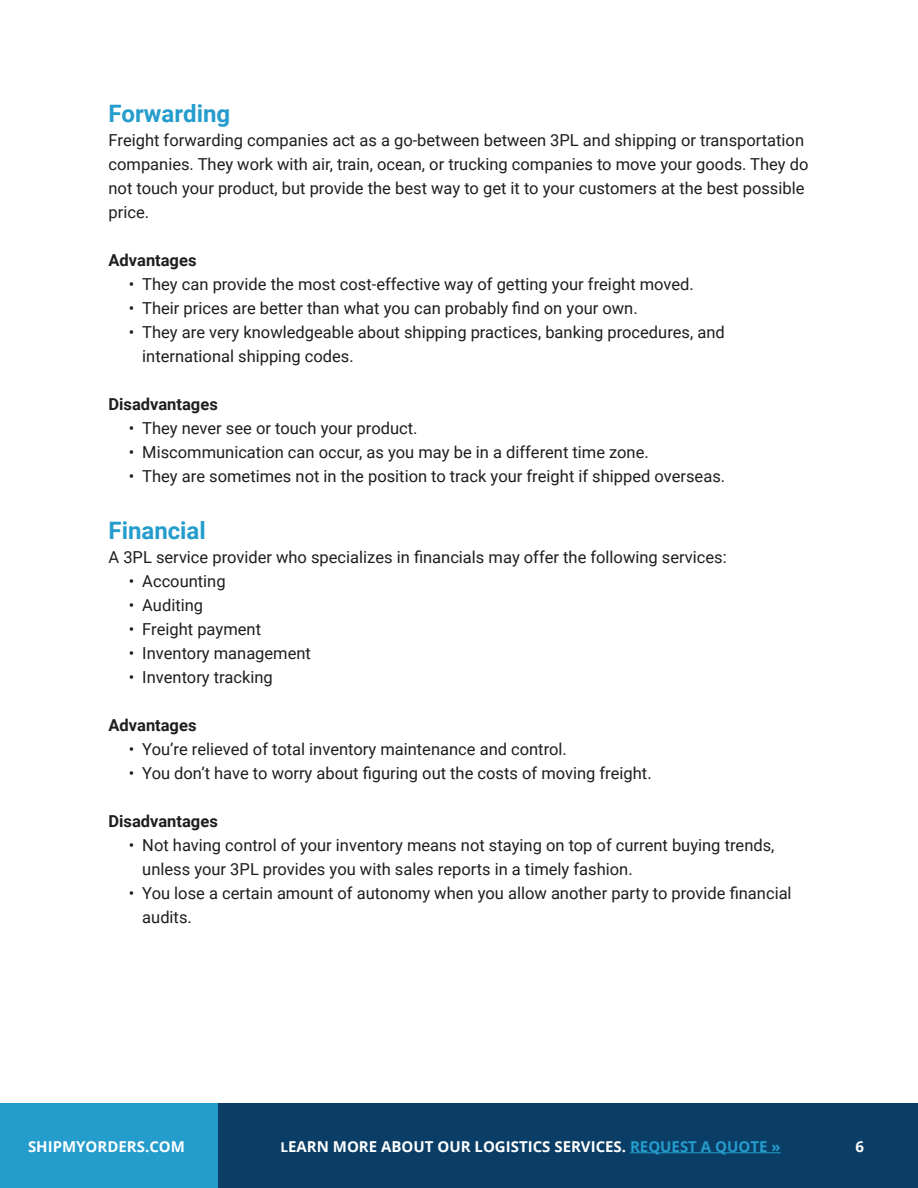
<style>
.page{position:relative;width:918px;height:1188px;background:#fff}
.page>*{position:absolute;margin:0;border:0;box-sizing:border-box;transform-origin:0 0}
.t1{font:700 24px "Roboto";color:#249ccc}
.t2{font:16.5px/24px "Roboto";color:#201d1e}
.t3{font:700 16.5px "Roboto";color:#201d1e}
.t4{font:700 15px "Open Sans";color:#fff}
.s1{font-size:13.5px}
.s2{color:#249ccc}
</style>
<div class="page">
<div style="left:217px;top:1104px;width:701px;height:84px;background:#0b3e66"></div>
<div style="left:0;top:1104px;width:217px;height:84px;background:#249ccc"></div>
<hr style="left:630px;top:1152px;width:151px;height:1px;background:#249ccc">
<h1 class="t1" style="left:109px;top:97px;width:123px">Forwarding</h1>
<p class="t2" style="left:109px;top:128px;width:702px">Freight forwarding companies act as a go-between between 3PL and shipping or transportation companies. They work with air, train, ocean, or trucking companies to move your goods. They do not touch your product, but provide the best way to get it to your customers at the best possible price.</p>
<p class="t3" style="left:109px;top:249px;width:89px">Advantages</p>
<p class="t2" style="left:129px;top:273px;width:567px">• They can provide the most cost-effective way of getting your freight moved.</p>
<p class="t2" style="left:129px;top:297px;width:510px">• Their prices are better than what you can probably find on your own.</p>
<p class="t2" style="left:142px;top:321px;width:584px;text-indent:-13px">• They are very knowledgeable about shipping practices, banking procedures, and international shipping codes.</p>
<p class="t3" style="left:109px;top:393px;width:111px">Disadvantages</p>
<p class="t2" style="left:129px;top:417px;width:290px">• They never see or touch your product.</p>
<p class="t2" style="left:129px;top:441px;width:522px">• Miscommunication can occur, as you may be in a different time zone.</p>
<p class="t2" style="left:129px;top:465px;width:598px">• They are sometimes not in the position to track your freight if shipped overseas.</p>
<h1 class="t1" style="left:109px;top:517px;width:99px">Financial</h1>
<p class="t2" style="left:109px;top:545px;width:620px">A 3PL service provider who specializes in financials may offer the following services:</p>
<p class="t2" style="left:129px;top:570px;width:98px">• Accounting</p>
<p class="t2" style="left:129px;top:594px;width:76px">• Auditing</p>
<p class="t2" style="left:129px;top:618px;width:134px">• Freight payment</p>
<p class="t2" style="left:129px;top:642px;width:184px">• Inventory management</p>
<p class="t2" style="left:129px;top:666px;width:146px">• Inventory tracking</p>
<p class="t3" style="left:109px;top:714px;width:89px">Advantages</p>
<p class="t2" style="left:129px;top:738px;width:440px">• You’re relieved of total inventory maintenance and control.</p>
<p class="t2" style="left:129px;top:762px;width:524px">• You don’t have to worry about figuring out the costs of moving freight.</p>
<p class="t3" style="left:109px;top:810px;width:111px">Disadvantages</p>
<p class="t2" style="left:142px;top:834px;width:634px;text-indent:-13px">• Not having control of your inventory means not staying on top of current buying trends, unless your 3PL provides you with sales reports in a timely fashion.</p>
<p class="t2" style="left:142px;top:882px;width:651px;text-indent:-13px">• You lose a certain amount of autonomy when you allow another party to provide financial audits.</p>
<p class="t4" style="left:28px;top:1141px;width:159px">SHIPMYORDERS.COM</p>
<p class="t4" style="left:281px;top:1141px;width:502px"><span class="s1">L</span>EARN MORE ABOUT OUR LOGISTICS SERVICES. <span class="s2">REQUEST A QUOTE »</span></p>
<p class="t4" style="left:855px;top:1141px;width:10px">6</p>
</div>
